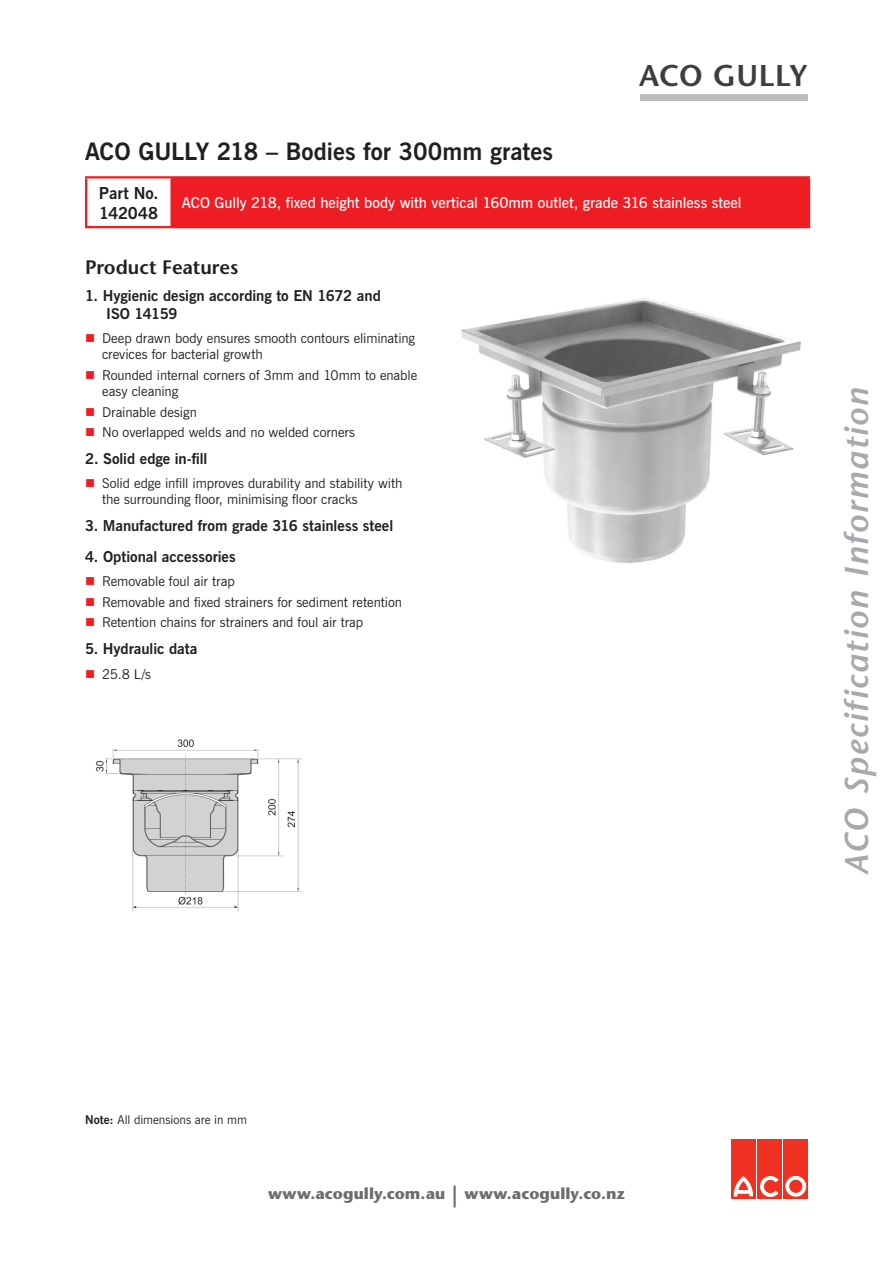
<style>
.page{position:relative;width:893px;height:1263px;background:#fff}
.page>*{position:absolute;margin:0;border:0;box-sizing:border-box;transform-origin:0 0}
.t1{font:italic 600 33px "Stone Sans";letter-spacing:.045em;color:#a8a9ad}
.t2{font:600 30px "Stone Sans";letter-spacing:.005em;color:#3e3e3f}
.Product_Heading{font:700 24px "News Gothic BT";color:#231f20}
.Sub_Heading_1{font:600 19.5px "Stone Sans";letter-spacing:-.005em;color:#231f20}
.Part_No{font:700 16.5px/19.5px "News Gothic BT";letter-spacing:-.01em;color:#231f20}
.t3{font:700 15.75px "Stone Sans";letter-spacing:.005em;color:#6c6d70}
.Sub_Heading_2{font:700 15px/18px "News Gothic BT";color:#231f20}
.White_Text{font:600 15px "News Gothic BT";letter-spacing:-.005em;color:#fff}
.t4{font:13.5px/16.2px "News Gothic BT";letter-spacing:-.005em;color:#231f20}
.t5{font:12px "News Gothic BT";color:#231f20}
.s1{color:#ee1d23}
.s2{font-weight:700}
.s3{font-size:21.75px}
</style>
<div class="page">
<div style="left:731px;top:1140px;width:25px;height:59px;background:#ef3122"></div>
<div style="left:757px;top:1140px;width:25px;height:59px;background:#ef3122"></div>
<div style="left:784px;top:1140px;width:24px;height:59px;background:#ef3122"></div>
<svg style="left:785px;top:1176px;width:21px;height:21px"></svg>
<svg style="left:760px;top:1176px;width:19px;height:21px"></svg>
<svg style="left:733px;top:1176px;width:20px;height:20px"></svg>
<div style="left:640px;top:94px;width:168px;height:7px;background:#bcbdc0"></div>
<img style="left:461px;top:298px;width:340px;height:265px">
<div style="left:171px;top:177px;width:638px;height:50px;background:#ee1d23"></div>
<hr style="left:170px;top:178px;width:2px;height:48px;background:#ee1d23">
<hr style="left:85px;top:176px;width:86px;height:2px;background:#ee1d23">
<hr style="left:85px;top:178px;width:2px;height:48px;background:#ee1d23">
<hr style="left:171px;top:176px;width:639px;height:2px;background:#ee1d23">
<hr style="left:808px;top:178px;width:2px;height:48px;background:#ee1d23">
<hr style="left:85px;top:226px;width:86px;height:2px;background:#ee1d23">
<hr style="left:171px;top:226px;width:639px;height:2px;background:#ee1d23">
<img style="left:96px;top:739px;width:207px;height:173px">
<h2 class="t2" style="left:639px;top:58px;width:170px">ACO GULLY</h2>
<p class="Product_Heading" style="left:85px;top:136px;width:469px">ACO GULLY 218 – Bodies for 300mm grates</p>
<p class="Part_No" style="left:99px;top:183px;width:61px">Part No.<br>142048</p>
<p class="White_Text" style="left:182px;top:193px;width:561px">ACO Gully 218, fixed height body with vertical 160mm outlet, grade 316 stainless steel</p>
<p class="Sub_Heading_1" style="left:85px;top:255px;width:155px">Product Features</p>
<p class="Sub_Heading_2" style="left:106px;top:286px;width:276px;text-indent:-21px">1. Hygienic design according to EN 1672 and<br>ISO 14159</p>
<p class="t4" style="left:102px;top:330px;width:315px;text-indent:-17px"><span class="s1">■</span> Deep drawn body ensures smooth contours eliminating crevices for bacterial growth</p>
<p class="t4" style="left:102px;top:367px;width:317px;text-indent:-17px"><span class="s1">■</span> Rounded internal corners of 3mm and 10mm to enable easy cleaning</p>
<p class="t4" style="left:85px;top:404px;width:113px"><span class="s1">■</span> Drainable design</p>
<p class="t4" style="left:85px;top:424px;width:272px"><span class="s1">■</span> No overlapped welds and no welded corners</p>
<p class="Sub_Heading_2" style="left:85px;top:449px;width:124px">2. Solid edge in-fill</p>
<p class="t4" style="left:102px;top:475px;width:302px;text-indent:-17px"><span class="s1">■</span> Solid edge infill improves durability and stability with the surrounding floor, minimising floor cracks</p>
<p class="Sub_Heading_2" style="left:85px;top:516px;width:310px">3. Manufactured from grade 316 stainless steel</p>
<p class="Sub_Heading_2" style="left:85px;top:547px;width:152px">4. Optional accessories</p>
<p class="t4" style="left:85px;top:573px;width:151px"><span class="s1">■</span> Removable foul air trap</p>
<p class="t4" style="left:85px;top:594px;width:319px"><span class="s1">■</span> Removable and fixed strainers for sediment retention</p>
<p class="t4" style="left:85px;top:614px;width:280px"><span class="s1">■</span> Retention chains for strainers and foul air trap</p>
<p class="Sub_Heading_2" style="left:85px;top:639px;width:114px">5. Hydraulic data</p>
<p class="t4" style="left:85px;top:665px;width:68px"><span class="s1">■</span> 25.8 L/s</p>
<h1 class="t1" style="left:837px;top:875px;width:489px;rotate:-90deg">ACO Specification Information</h1>
<p class="t5" style="left:85px;top:1113px;width:163px"><span class="s2">Note:</span> All dimensions are in mm</p>
<p class="t3" style="left:268px;top:1184px;width:358px">www.acogully.com.au <span class="s3">|</span> www.acogully.co.nz</p>
</div>
